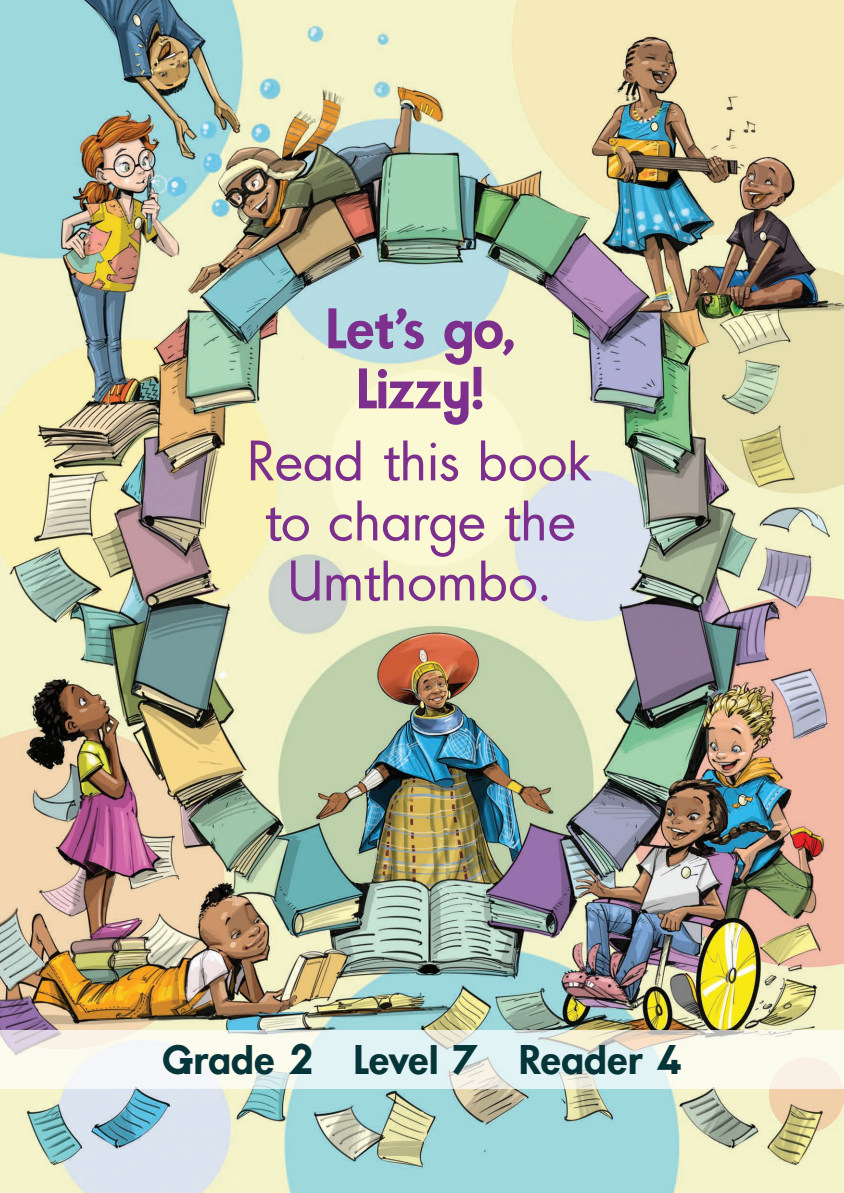
<style>
.page{position:relative;width:844px;height:1193px;background:#fff}
.page>*{position:absolute;margin:0;border:0;box-sizing:border-box;transform-origin:0 0}
.t1{font:55px/60px "OUP Futura";letter-spacing:-.02em;color:#7d2f8e;text-align:center}
.t2{font:700 55px/60px "OUP Futura";letter-spacing:-.015em;color:#7d2f8e;text-align:center}
.t3{font:700 40px "OUP Futura";letter-spacing:-.035em;color:#053439}
</style>
<div class="page">
<img style="left:0;top:0;width:844px;height:1192px">
<svg style="left:0;top:1030px;width:844px;height:58px;background:#edf2ed"></svg>
<p class="t2" style="left:325px;top:299px;width:191px">Let’s go,<br>Lizzy!</p>
<p class="t1" style="left:247px;top:431px;width:347px">Read this book to charge the<br>Umthombo.</p>
<p class="t3" style="left:162px;top:1033px;width:521px">Grade 2 Level 7 Reader 4</p>
</div>
